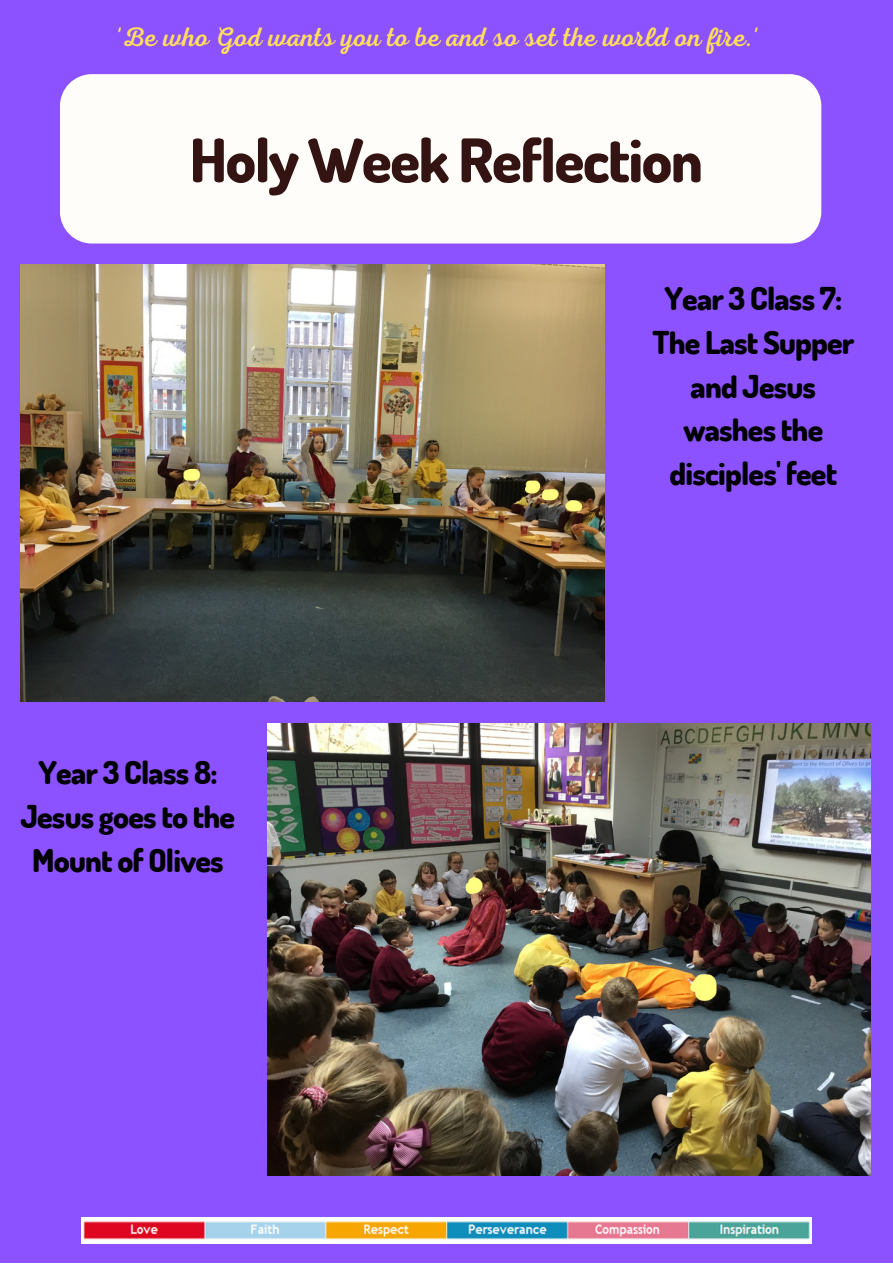
<style>
.page{position:relative;width:893px;height:1264px;background:#fff}
.page>*{position:absolute;margin:0;border:0;box-sizing:border-box;transform-origin:0 0}
.t1{font:800 60.15px "Dosis";letter-spacing:-.025em;color:#341413}
.t2{font:800 31.5px/43.8px "Dosis";letter-spacing:-.025em;color:#000;text-align:center}
.t3{font:27px "Nexa Script";color:#ffde59}
</style>
<div class="page">
<div style="left:0;top:0;width:892px;height:1262px;background:#8c52ff"></div>
<div style="left:60px;top:74px;width:761px;height:169px;background:#fffdfa;border-radius:32px"></div>
<img style="left:81px;top:1217px;width:730px;height:26px">
<img style="left:21px;top:264px;width:583px;height:438px">
<img style="left:267px;top:723px;width:603px;height:452px">
<p class="t3" style="left:116px;top:22px;width:644px">'Be who God wants you to be and so set the world on fire.'</p>
<h1 class="t1" style="left:190px;top:121px;width:514px">Holy Week Reflection</h1>
<p class="t2" style="left:21px;top:750px;width:216px">Year 3 Class 8:<br>Jesus goes to the<br>Mount of Olives</p>
<p class="t2" style="left:652px;top:275px;width:203px">Year 3 Class 7:<br>The Last Supper and Jesus washes the disciples' feet</p>
</div>
